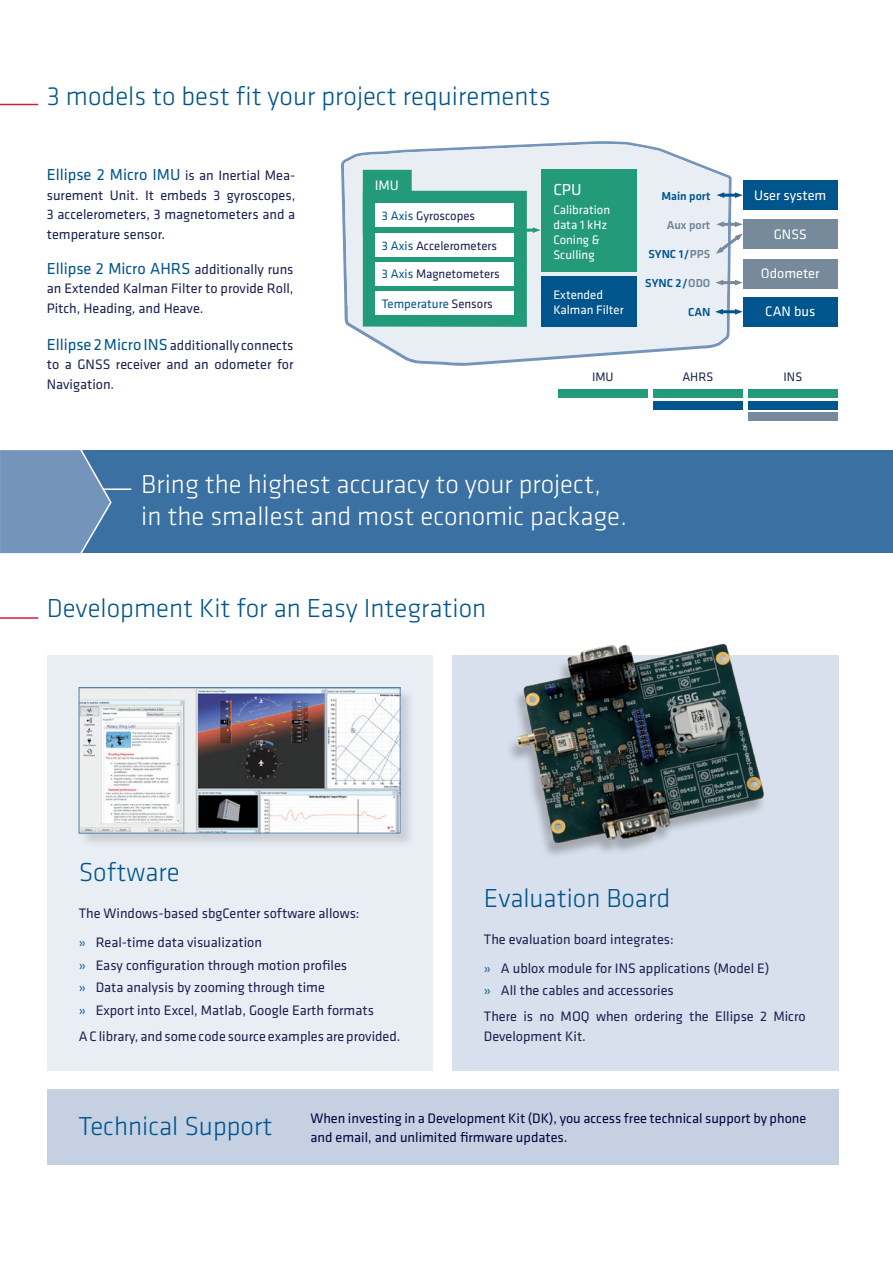
<style>
.page{position:relative;width:893px;height:1263px;background:#fff}
.page>*{position:absolute;margin:0;border:0;box-sizing:border-box;transform-origin:0 0}
.t1{font:300 27px "Klavika";color:#00558c}
.t2{font:300 27px/31.5px "Klavika";color:#fff}
.t3{font:16.5px "Klavika Basic";color:#00558c}
.t4{font:16.5px "Klavika Basic";color:#fff}
.t5{font:14.25px/19.5px "Klavika Basic";color:#1c2251}
.t6{font:14.25px/19.5px "Klavika Basic";color:#02063d}
.t7{font:14.25px "Klavika Basic";color:#fff}
.t8{font:12.75px "Klavika Basic";color:#1c2251}
.t9{font:12.75px/15px "Klavika Basic";color:#fff}
.t10{font:12.75px "Klavika Basic";color:#00558c}
.t11{font:500 12px "Klavika";color:#00558c}
.t12{font:500 12px "Klavika";color:#6d8596}
.s1{font-size:14.25px;color:#1c2251}
.s2{font-size:16.5px;color:#00558c}
.s3{color:#00558c}
.s4{color:#1c2251}
.s5{color:#6d8596}
.s6{color:#216598}
</style>
<div class="page">
<svg style="left:341px;top:141px;width:391px;height:225px"></svg>
<svg style="left:344px;top:144px;width:385px;height:219px;background:#e3eaf2"></svg>
<div style="left:47px;top:1089px;width:791px;height:76px;background:#c5d1e3"></div>
<hr style="left:0;top:104px;width:38px;height:1px;background:#dc1a36">
<div style="left:7px;top:450px;width:886px;height:103px;background:#3b71a2"></div>
<hr style="left:53px;top:488px;width:78px;height:2px;background:#fff">
<svg style="left:0;top:450px;width:113px;height:104px;background:#7091b9"></svg>
<hr style="left:0;top:617px;width:38px;height:2px;background:#dc1a36">
<hr style="left:506px;top:229px;width:27px;height:3px;background:#239a7a">
<svg style="left:533px;top:227px;width:8px;height:6px"></svg>
<svg style="left:363px;top:170px;width:164px;height:157px;background:#4cab93"></svg>
<div style="left:375px;top:233px;width:139px;height:24px;background:#fff"></div>
<div style="left:375px;top:203px;width:139px;height:24px;background:#fff"></div>
<div style="left:375px;top:262px;width:139px;height:23px;background:#fff"></div>
<div style="left:375px;top:291px;width:139px;height:24px;background:#fff"></div>
<div style="left:541px;top:170px;width:95px;height:102px;background:#239a7a"></div>
<div style="left:541px;top:277px;width:95px;height:50px;background:#00558c"></div>
<div style="left:558px;top:389px;width:90px;height:9px;background:#239a7a"></div>
<div style="left:748px;top:389px;width:90px;height:9px;background:#239a7a"></div>
<div style="left:653px;top:389px;width:90px;height:9px;background:#239a7a"></div>
<div style="left:748px;top:401px;width:90px;height:8px;background:#00558c"></div>
<div style="left:653px;top:401px;width:90px;height:8px;background:#00558c"></div>
<div style="left:748px;top:412px;width:90px;height:9px;background:#768a9b"></div>
<div style="left:47px;top:655px;width:385px;height:415px;background:#e9eef5"></div>
<div style="left:80px;top:688px;width:335px;height:160px;background:#231f20;opacity:.15"></div>
<img style="left:81px;top:689px;width:318px;height:142px">
<div style="left:79px;top:687px;width:322px;height:146px;border:1px solid #4f7ba9"></div>
<div style="left:743px;top:180px;width:95px;height:30px;background:#00558c"></div>
<div style="left:743px;top:220px;width:95px;height:29px;background:#768a9b"></div>
<div style="left:743px;top:259px;width:95px;height:29px;background:#768a9b"></div>
<div style="left:743px;top:297px;width:95px;height:30px;background:#00558c"></div>
<svg style="left:716px;top:192px;width:27px;height:6px"></svg>
<svg style="left:715px;top:309px;width:28px;height:6px"></svg>
<svg style="left:716px;top:221px;width:27px;height:6px"></svg>
<svg style="left:715px;top:280px;width:28px;height:5px"></svg>
<svg style="left:716px;top:234px;width:27px;height:20px"></svg>
<div style="left:452px;top:655px;width:386px;height:415px;background:#d7e0ec"></div>
<img style="left:510px;top:643px;width:254px;height:213px">
<h1 class="t1" style="left:47px;top:82px;width:505px">3 models to best fit your project requirements</h1>
<p class="t3" style="left:47px;top:164px;width:250px">Ellipse 2 Micro IMU <span class="s1">is an Inertial Mea-</span></p>
<p class="t5" style="left:47px;top:185px;width:250px;text-align:justify">surement Unit. It embeds 3 gyroscopes, 3 accelerometers, 3 magnetometers and a temperature sensor.</p>
<p class="t3" style="left:47px;top:257px;width:248px">Ellipse 2 Micro AHRS <span class="s1">additionally runs</span></p>
<p class="t5" style="left:47px;top:278px;width:248px">an Extended Kalman Filter to provide Roll,<br>Pitch, Heading, and Heave.</p>
<p class="t5" style="left:47px;top:335px;width:248px;text-align:justify"><span class="s2">Ellipse 2 Micro INS</span> additionally connects to a GNSS receiver and an odometer for Navigation.</p>
<p class="t7" style="left:375px;top:176px;width:26px">IMU</p>
<p class="t8" style="left:382px;top:208px;width:95px"><span class="s3">3 Axis</span> Gyroscopes</p>
<p class="t8" style="left:382px;top:237px;width:117px"><span class="s3">3 Axis</span> Accelerometers</p>
<p class="t8" style="left:382px;top:266px;width:119px"><span class="s3">3 Axis</span> Magnetometers</p>
<p class="t10" style="left:382px;top:295px;width:113px">Temperature <span class="s4">Sensors</span></p>
<p class="t4" style="left:553px;top:179px;width:30px">CPU</p>
<p class="t9" style="left:553px;top:202px;width:58px">Calibration data 1 kHz<br>Coning &amp;<br>Sculling</p>
<p class="t9" style="left:553px;top:287px;width:72px">Extended<br>Kalman Filter</p>
<p class="t11" style="left:661px;top:189px;width:50px">Main port</p>
<p class="t12" style="left:667px;top:218px;width:45px">Aux port</p>
<p class="t11" style="left:648px;top:247px;width:63px">SYNC 1/<span class="s5">PPS</span></p>
<p class="t11" style="left:645px;top:277px;width:67px">SYNC 2/<span class="s5">ODO</span></p>
<p class="t11" style="left:688px;top:306px;width:24px">CAN</p>
<p class="t7" style="left:754px;top:186px;width:74px">User system</p>
<p class="t7" style="left:774px;top:225px;width:35px">GNSS</p>
<p class="t7" style="left:761px;top:264px;width:60px">Odometer</p>
<p class="t7" style="left:765px;top:302px;width:52px">CAN bus</p>
<p class="t8" style="left:592px;top:368px;width:23px">IMU</p>
<p class="t8" style="left:682px;top:368px;width:32px">AHRS</p>
<p class="t8" style="left:784px;top:368px;width:20px">INS</p>
<h1 class="t2" style="left:141px;top:469px;width:487px">Bring the highest accuracy to your project, in the smallest and most economic package.</h1>
<h1 class="t1" style="left:47px;top:594px;width:441px">Development Kit for an Easy Integration</h1>
<h1 class="t1" style="left:79px;top:857px;width:103px">Software</h1>
<p class="t5" style="left:79px;top:899px;width:282px;line-height:29px">The Windows-based sbgCenter software allows: <span class="s6">»</span> Real-time data visualization</p>
<p class="t5" style="left:79px;top:953px;width:297px;line-height:22.5px"><span class="s6">»</span> Easy configuration through motion profiles<br><span class="s6">»</span> Data analysis by zooming through time<br><span class="s6">»</span> Export into Excel, Matlab, Google Earth formats</p>
<p class="t5" style="left:79px;top:1026px;width:323px">A C library, and some code source examples are provided.</p>
<h1 class="t1" style="left:484px;top:883px;width:188px">Evaluation Board</h1>
<p class="t5" style="left:484px;top:924px;width:287px;line-height:29px">The evaluation board integrates:<br><span class="s6">»</span> A ublox module for INS applications (Model E)</p>
<p class="t5" style="left:484px;top:977px;width:323px;line-height:26px"><span class="s6">»</span> All the cables and accessories<br>There is no MOQ when ordering the Ellipse 2 Micro</p>
<p class="t5" style="left:484px;top:1026px;width:104px">Development Kit.</p>
<h1 class="t1" style="left:79px;top:1112px;width:195px">Technical Support</h1>
<p class="t6" style="left:310px;top:1108px;width:497px">When investing in a Development Kit (DK), you access free technical support by phone and email, and unlimited firmware updates.</p>
</div>
